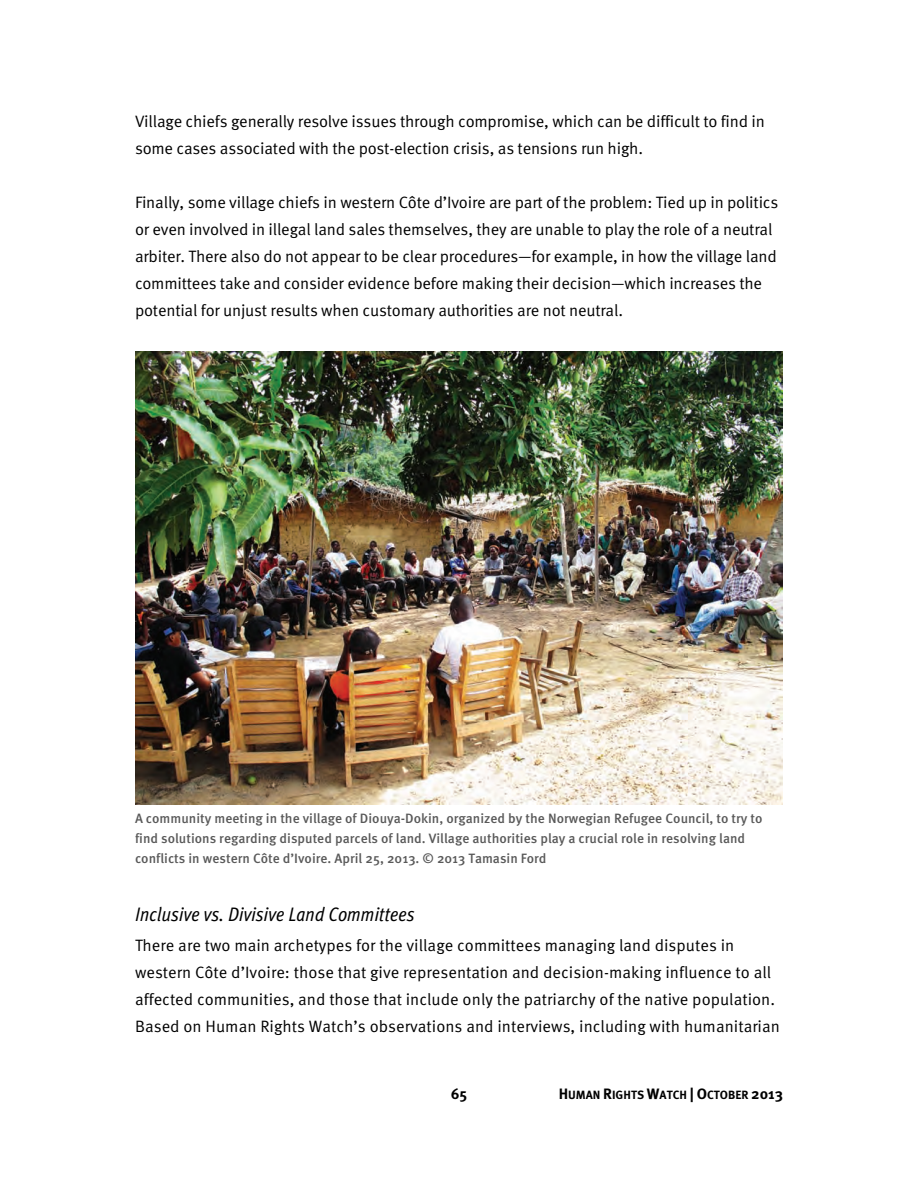
<style>
.page{position:relative;width:918px;height:1188px;background:#fff}
.page>*{position:absolute;margin:0;border:0;box-sizing:border-box;transform-origin:0 0}
.t1{font:italic condensed 19.5px "Meta Pro";color:#000}
.t2{font:16.5px/27px "Meta Pro Norm";letter-spacing:-.01em;color:#000}
.t3{font:700 15px "Meta Pro";color:#000}
.t4{font:500 13.5px/20.1px "Meta Pro";color:#595959}
.t5{font:700 12px "Meta Pro";color:#000}
.s1{font-size:15px}
</style>
<div class="page">
<img style="left:135px;top:351px;width:648px;height:454px">
<p class="t2" style="left:135px;top:109px;width:632px">Village chiefs generally resolve issues through compromise, which can be difficult to find in some cases associated with the post-election crisis, as tensions run high.</p>
<p class="t2" style="left:135px;top:190px;width:645px">Finally, some village chiefs in western Côte d’Ivoire are part of the problem: Tied up in politics or even involved in illegal land sales themselves, they are unable to play the role of a neutral arbiter. There also do not appear to be clear procedures—for example, in how the village land committees take and consider evidence before making their decision—which increases the potential for unjust results when customary authorities are not neutral.</p>
<p class="t4" style="left:135px;top:809px;width:629px">A community meeting in the village of Diouya-Dokin, organized by the Norwegian Refugee Council, to try to find solutions regarding disputed parcels of land. Village authorities play a crucial role in resolving land conflicts in western Côte d’Ivoire. April 25, 2013. © 2013 Tamasin Ford</p>
<p class="t1" style="left:135px;top:907px;width:281px">Inclusive vs. Divisive Land Committees</p>
<p class="t2" style="left:135px;top:933px;width:647px">There are two main archetypes for the village committees managing land disputes in western Côte d’Ivoire: those that give representation and decision-making influence to all affected communities, and those that include only the patriarchy of the native population.<br>Based on Human Rights Watch’s observations and interviews, including with humanitarian</p>
<p class="t3" style="left:451px;top:1088px;width:18px">65</p>
<p class="t5" style="left:559px;top:1090px;width:226px"><span class="s1">H</span>UMAN <span class="s1">R</span>IGHTS <span class="s1">W</span>ATCH <span class="s1">| O</span>CTOBER <span class="s1">2013</span></p>
</div>
